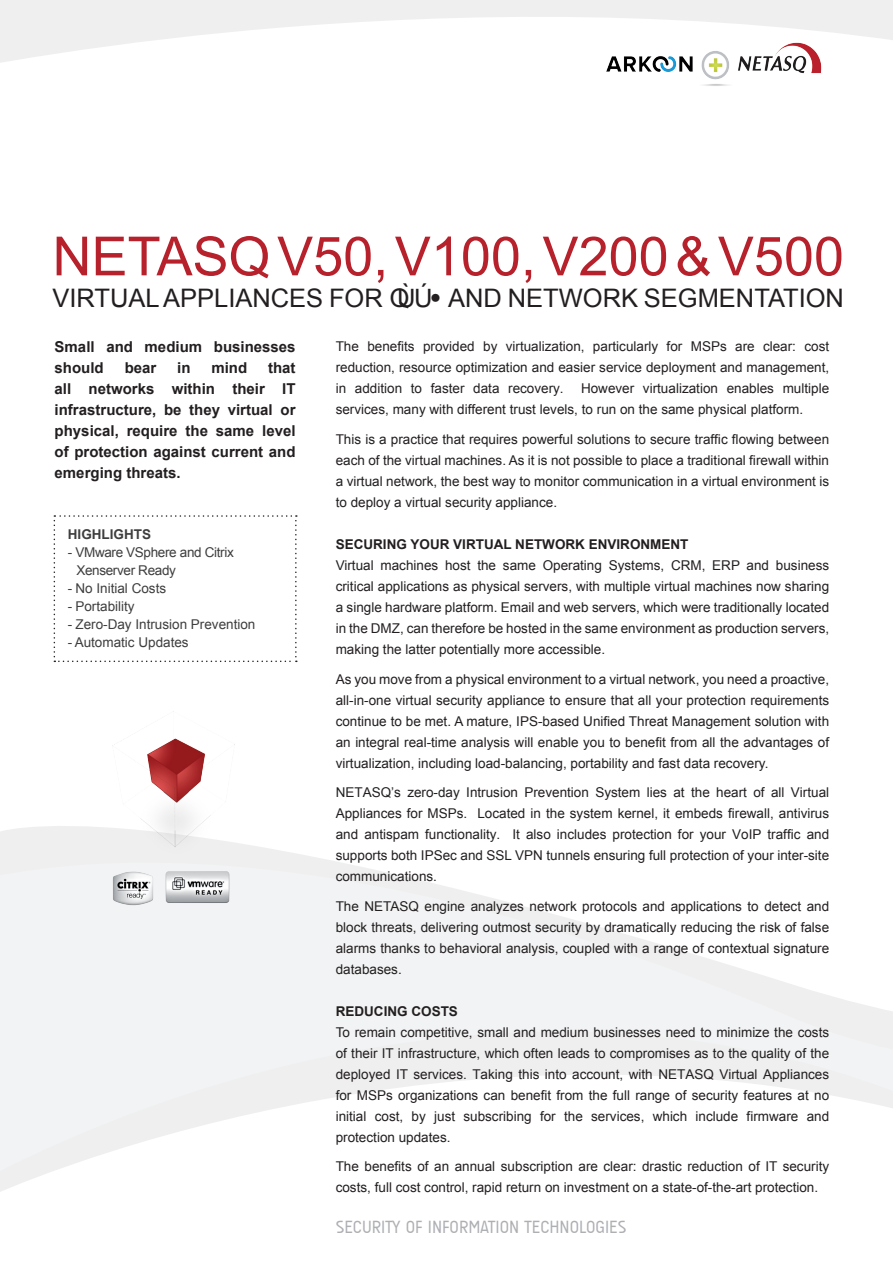
<style>
.page{position:relative;width:893px;height:1263px;background:#fff}
.page>*{position:absolute;margin:0;border:0;box-sizing:border-box;transform-origin:0 0}
.t1{font:54px "Arial";color:#b7212b}
.t2{font:25.5px "Arial";color:#231f20}
.t3{font:18px "A Udimat";color:#aeafb3}
.t4{font:700 15px/21px "Arial";color:#231f20}
.t5{font:13.5px/21px "Arial";color:#231f20;text-align:justify}
.t6{font:13.5px "Arial";color:#3e3e3f}
.t7{font:13.5px/18px "Arial";letter-spacing:-.025em;color:#3e3e3f}
.t8{font:700 13.5px "Arial";color:#3e3e3f}
.s1{font-weight:700}
</style>
<div class="page">
<svg style="left:0;top:826px;width:893px;height:366px;fill:#f2f3f4"></svg>
<svg style="left:0;top:0;width:893px;height:63px;fill:#efefef"></svg>
<img style="left:595px;top:34px;width:239px;height:52px">
<svg style="left:54px;top:515px;width:243px;height:147px"></svg>
<img style="left:99px;top:711px;width:147px;height:142px">
<img style="left:112px;top:870px;width:44px;height:36px">
<img style="left:163px;top:867px;width:69px;height:41px">
<p class="t1" style="left:53px;top:221px;width:793px">NETASQ V50, V100, V200 &amp; V500</p>
<p class="t2" style="left:53px;top:281px;width:332px">VIRTUAL APPLIANCES FOR</p>
<p class="t2" style="left:448px;top:281px;width:397px">AND NETWORK SEGMENTATION</p>
<p class="t4" style="left:55px;top:336px;width:242px">Small and medium businesses should</p>
<p class="t4" style="left:55px;top:357px;width:242px;text-align:justify;text-indent:213px">that all networks within their IT infrastructure, be they virtual or physical, require the same level of protection against current and emerging threats.</p>
<p class="t4" style="left:125px;top:357px;width:33px">bear</p>
<p class="t4" style="left:177px;top:357px;width:15px">in</p>
<p class="t4" style="left:211px;top:357px;width:37px">mind</p>
<p class="t8" style="left:68px;top:526px;width:85px">HIGHLIGHTS</p>
<p class="t7" style="left:76px;top:544px;width:159px;text-indent:-9px">- VMware VSphere and Citrix<br>Xenserver Ready</p>
<p class="t6" style="left:68px;top:580px;width:100px">- No Initial Costs</p>
<p class="t6" style="left:68px;top:598px;width:68px">- Portability</p>
<p class="t6" style="left:68px;top:616px;width:189px">- Zero-Day Intrusion Prevention</p>
<p class="t6" style="left:68px;top:634px;width:122px">- Automatic Updates</p>
<p class="t5" style="left:336px;top:336px;width:495px">The benefits provided by virtualization, particularly for MSPs are clear: cost reduction, resource optimization and easier service deployment and management, in addition to faster data recovery.</p>
<p class="t5" style="left:336px;top:378px;width:495px;text-indent:245px">However virtualization enables multiple services, many with different trust levels, to run on the same physical platform.</p>
<p class="t5" style="left:336px;top:429px;width:495px">This is a practice that requires powerful solutions to secure traffic flowing between each of the virtual machines. As it is not possible to place a traditional firewall within a virtual network, the best way to monitor communication in a virtual environment is to deploy a virtual security appliance.</p>
<p class="t5" style="left:336px;top:534px;width:495px;text-align:left"><span class="s1">SECURING YOUR VIRTUAL NETWORK ENVIRONMENT<br></span>Virtual machines host the same Operating Systems, CRM, ERP and business critical applications as physical servers, with multiple virtual machines now sharing a single hardware platform. Email and web servers, which were traditionally located in the DMZ, can therefore be hosted in the same environment as production servers, making the latter potentially more accessible.</p>
<p class="t5" style="left:336px;top:669px;width:495px">As you move from a physical environment to a virtual network, you need a proactive, all-in-one virtual security appliance to ensure that all your protection requirements continue to be met. A mature, IPS-based Unified Threat Management solution with an integral real-time analysis will enable you to benefit from all the advantages of virtualization, including load-balancing, portability and fast data recovery.</p>
<p class="t5" style="left:336px;top:782px;width:495px">NETASQ’s zero-day Intrusion Prevention System lies at the heart of all Virtual Appliances for MSPs. Located in the system kernel, it embeds firewall, antivirus and antispam functionality. It also includes protection for your VoIP traffic and supports both IPSec and SSL VPN tunnels ensuring full protection of your inter-site communications.</p>
<p class="t5" style="left:336px;top:896px;width:495px">The NETASQ engine analyzes network protocols and applications to detect and block threats, delivering outmost security by dramatically reducing the risk of false alarms thanks to behavioral analysis, coupled with a range of contextual signature databases.</p>
<p class="t5" style="left:336px;top:1001px;width:495px;text-align:left"><span class="s1">REDUCING COSTS<br></span>To remain competitive, small and medium businesses need to minimize the costs of their IT infrastructure, which often leads to compromises as to the quality of the deployed IT services. Taking this into account, with NETASQ Virtual Appliances for MSPs organizations can benefit from the full range of security features at no initial cost, by just subscribing for the services, which include firmware and protection updates.</p>
<p class="t5" style="left:336px;top:1156px;width:495px">The benefits of an annual subscription are clear: drastic reduction of IT security costs, full cost control, rapid return on investment on a state-of-the-art protection.</p>
<h3 class="t3" style="left:336px;top:1217px;width:292px">SECURITY OF INFORMATION TECHNOLOGIES</h3>
</div>
